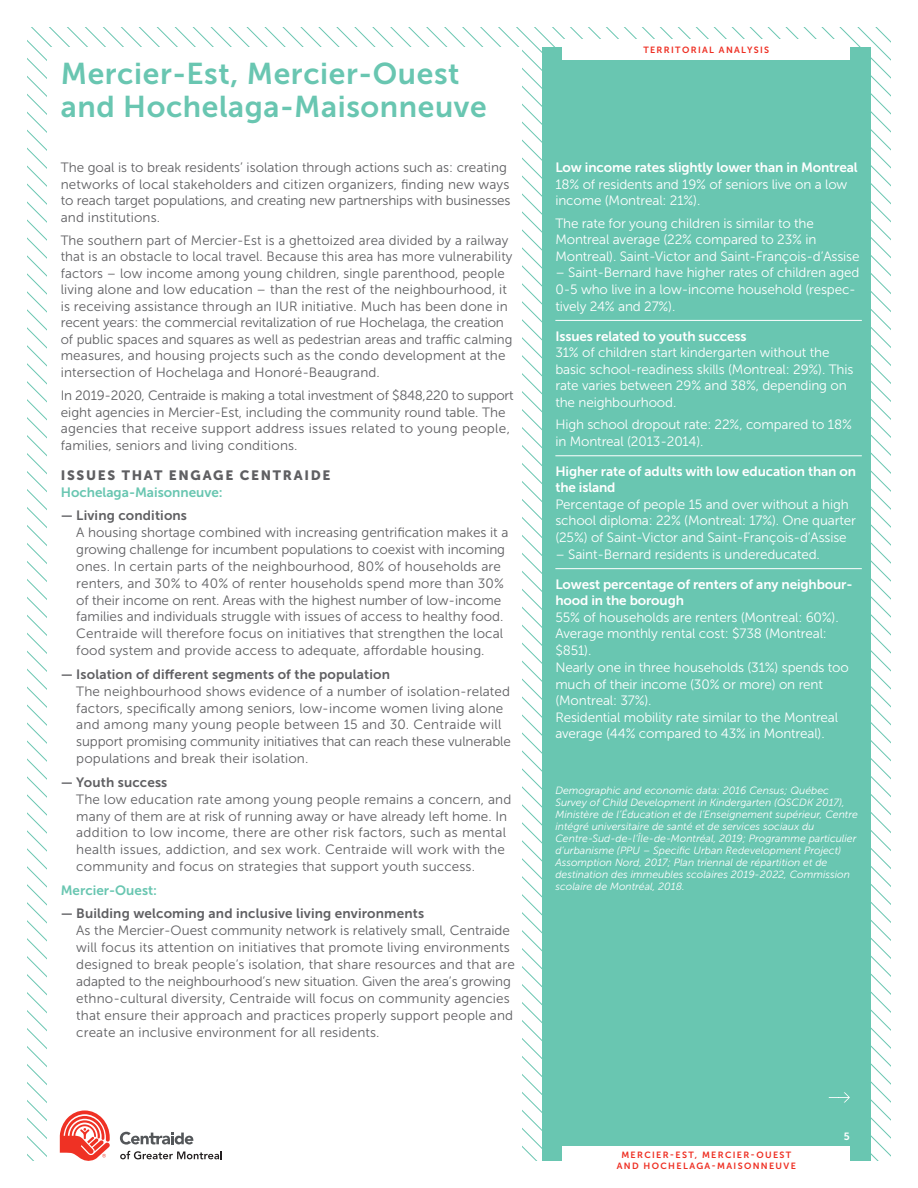
<style>
.page{position:relative;width:918px;height:1188px;background:#fff}
.page>*{position:absolute;margin:0;border:0;box-sizing:border-box;transform-origin:0 0}
.Grand-titre{font:30px/33px "Museo Sans 700";letter-spacing:.02em;color:#69c6b1}
.Texte_Courant{font:13.5px/16.8px "Museo Sans 300";letter-spacing:.01em;color:#5f5f62}
.Texte_courant_-_BAND{font:13.5px/16.5px "Museo Sans 300";letter-spacing:-.01em;color:#fff}
.Texte_Courant-2{font:13.5px "Museo Sans 700";color:#69c6b1}
.Sous-titre{font:13.5px "Museo Sans 900";letter-spacing:.125em;color:#5f5f62}
.Texte_courant_-_BAND-2{font:italic 10.5px/12px "Museo Sans 300";color:#fff}
.SOUS-Titre{font:10.5px "Museo Sans 700";color:#fff}
.t1{font:9px/10.8px "Museo Sans 700";letter-spacing:.15em;color:#ee2e22;text-align:center}
.s1{font-family:"Museo Sans 700"}
</style>
<div class="page">
<svg style="left:721px;top:27px;width:170px;height:630px"></svg>
<div style="left:542px;top:47px;width:329px;height:1114px;background:#69c6b1"></div>
<div style="left:563px;top:40px;width:287px;height:20px;background:#fff"></div>
<hr style="left:555px;top:320px;width:307px;height:1px;background:#fff">
<hr style="left:555px;top:456px;width:307px;height:1px;background:#fff">
<hr style="left:555px;top:568px;width:307px;height:1px;background:#fff">
<svg style="left:60px;top:1110px;width:50px;height:51px"></svg>
<svg style="left:120px;top:1132px;width:73px;height:13px"></svg>
<svg style="left:120px;top:1151px;width:102px;height:8px"></svg>
<div style="left:563px;top:1146px;width:287px;height:28px;background:#fff"></div>
<svg style="left:829px;top:1092px;width:21px;height:11px"></svg>
<p class="Grand-titre" style="left:61px;top:57px;width:428px">Mercier-Est, Mercier-Ouest and Hochelaga-Maisonneuve</p>
<p class="Texte_Courant" style="left:61px;top:159px;width:451px">The goal is to break residents’ isolation through actions such as: creating networks of local stakeholders and citizen organizers, finding new ways to reach target populations, and creating new partnerships with businesses and institutions.</p>
<p class="Texte_Courant" style="left:61px;top:232px;width:453px">The southern part of Mercier-Est is a ghettoized area divided by a railway that is an obstacle to local travel. Because this area has more vulnerability factors – low income among young children, single parenthood, people living alone and low education – than the rest of the neighbourhood, it is receiving assistance through an IUR initiative. Much has been done in recent years: the commercial revitalization of rue Hochelaga, the creation of public spaces and squares as well as pedestrian areas and traffic calming measures, and housing projects such as the condo development at the intersection of Hochelaga and Honoré-Beaugrand.</p>
<p class="Texte_Courant" style="left:61px;top:387px;width:454px">In 2019-2020, Centraide is making a total investment of $848,220 to support eight agencies in Mercier-Est, including the community round table. The agencies that receive support address issues related to young people, families, seniors and living conditions.</p>
<p class="Sous-titre" style="left:61px;top:467px;width:271px">ISSUES THAT ENGAGE CENTRAIDE</p>
<p class="Texte_Courant-2" style="left:61px;top:484px;width:164px">Hochelaga-Maisonneuve:</p>
<p class="Texte_Courant" style="left:76px;top:507px;width:434px;text-indent:-16px"><span class="s1">— Living conditions<br></span>A housing shortage combined with increasing gentrification makes it a growing challenge for incumbent populations to coexist with incoming ones. In certain parts of the neighbourhood, 80% of households are renters, and 30% to 40% of renter households spend more than 30% of their income on rent. Areas with the highest number of low-income families and individuals struggle with issues of access to healthy food.<br>Centraide will therefore focus on initiatives that strengthen the local food system and provide access to adequate, affordable housing.</p>
<p class="Texte_Courant" style="left:76px;top:666px;width:436px;text-indent:-16px"><span class="s1">— Isolation of different segments of the population<br></span>The neighbourhood shows evidence of a number of isolation-related factors, specifically among seniors, low-income women living alone and among many young people between 15 and 30. Centraide will support promising community initiatives that can reach these vulnerable populations and break their isolation.</p>
<p class="Texte_Courant" style="left:76px;top:774px;width:436px;text-indent:-16px"><span class="s1">— Youth success<br></span>The low education rate among young people remains a concern, and many of them are at risk of running away or have already left home. In addition to low income, there are other risk factors, such as mental health issues, addiction, and sex work. Centraide will work with the community and focus on strategies that support youth success.</p>
<p class="Texte_Courant-2" style="left:61px;top:883px;width:98px">Mercier-Ouest:</p>
<p class="Texte_Courant" style="left:76px;top:905px;width:440px;text-indent:-16px"><span class="s1">— Building welcoming and inclusive living environments<br></span>As the Mercier-Ouest community network is relatively small, Centraide will focus its attention on initiatives that promote living environments designed to break people’s isolation, that share resources and that are adapted to the neighbourhood’s new situation. Given the area’s growing ethno-cultural diversity, Centraide will focus on community agencies that ensure their approach and practices properly support people and create an inclusive environment for all residents.</p>
<p class="t1" style="left:643px;top:45px;width:127px">TERRITORIAL ANALYSIS</p>
<p class="Texte_courant_-_BAND" style="left:555px;top:159px;width:304px"><span class="s1">Low income rates slightly lower than in Montreal<br></span>18% of residents and 19% of seniors live on a low income (Montreal: 21%).</p>
<p class="Texte_courant_-_BAND" style="left:555px;top:215px;width:306px">The rate for young children is similar to the<br>Montreal average (22% compared to 23% in<br>Montreal). Saint-Victor and Saint-François-d’Assise</p>
<p class="Texte_courant_-_BAND" style="left:555px;top:264px;width:306px">– Saint-Bernard have higher rates of children aged<br>0-5 who live in a low-income household (respec&shy;tively 24% and 27%).</p>
<p class="Texte_courant_-_BAND" style="left:555px;top:328px;width:299px"><span class="s1">Issues related to youth success<br></span>31% of children start kindergarten without the basic school-readiness skills (Montreal: 29%). This rate varies between 29% and 38%, depending on the neighbourhood.</p>
<p class="Texte_courant_-_BAND" style="left:555px;top:416px;width:298px">High school dropout rate: 22%, compared to 18% in Montreal (2013-2014).</p>
<p class="Texte_courant_-_BAND" style="left:555px;top:463px;width:302px"><span class="s1">Higher rate of adults with low education than on the island<br></span>Percentage of people 15 and over without a high school diploma: 22% (Montreal: 17%). One quarter (25%) of Saint-Victor and Saint-François-d’Assise</p>
<p class="Texte_courant_-_BAND" style="left:555px;top:546px;width:266px">– Saint-Bernard residents is undereducated.</p>
<p class="Texte_courant_-_BAND" style="left:555px;top:576px;width:299px"><span class="s1">Lowest percentage of renters of any neighbour&shy;hood in the borough<br></span>55% of households are renters (Montreal: 60%).<br>Average monthly rental cost: $738 (Montreal: $851).<br>Nearly one in three households (31%) spends too much of their income (30% or more) on rent (Montreal: 37%).<br>Residential mobility rate similar to the Montreal average (44% compared to 43% in Montreal).</p>
<p class="Texte_courant_-_BAND-2" style="left:555px;top:784px;width:304px">Demographic and economic data: 2016 Census; Québec Survey of Child Development in Kindergarten (QSCDK 2017), Ministère de l’Éducation et de l’Enseignement supérieur, Centre intégré universitaire de santé et de services sociaux du Centre-Sud-de-l‘Île-de-Montréal, 2019; Programme particulier d’urbanisme (PPU – Specific Urban Redevelopment Project)<br>Assomption Nord, 2017; Plan triennal de répartition et de destination des immeubles scolaires 2019-2022, Commission scolaire de Montréal, 2018.</p>
<p class="t1" style="left:617px;top:1150px;width:181px">MERCIER-EST, MERCIER-OUEST<br>AND HOCHELAGA-MAISONNEUVE</p>
<p class="SOUS-Titre" style="left:844px;top:1130px;width:7px">5</p>
</div>
